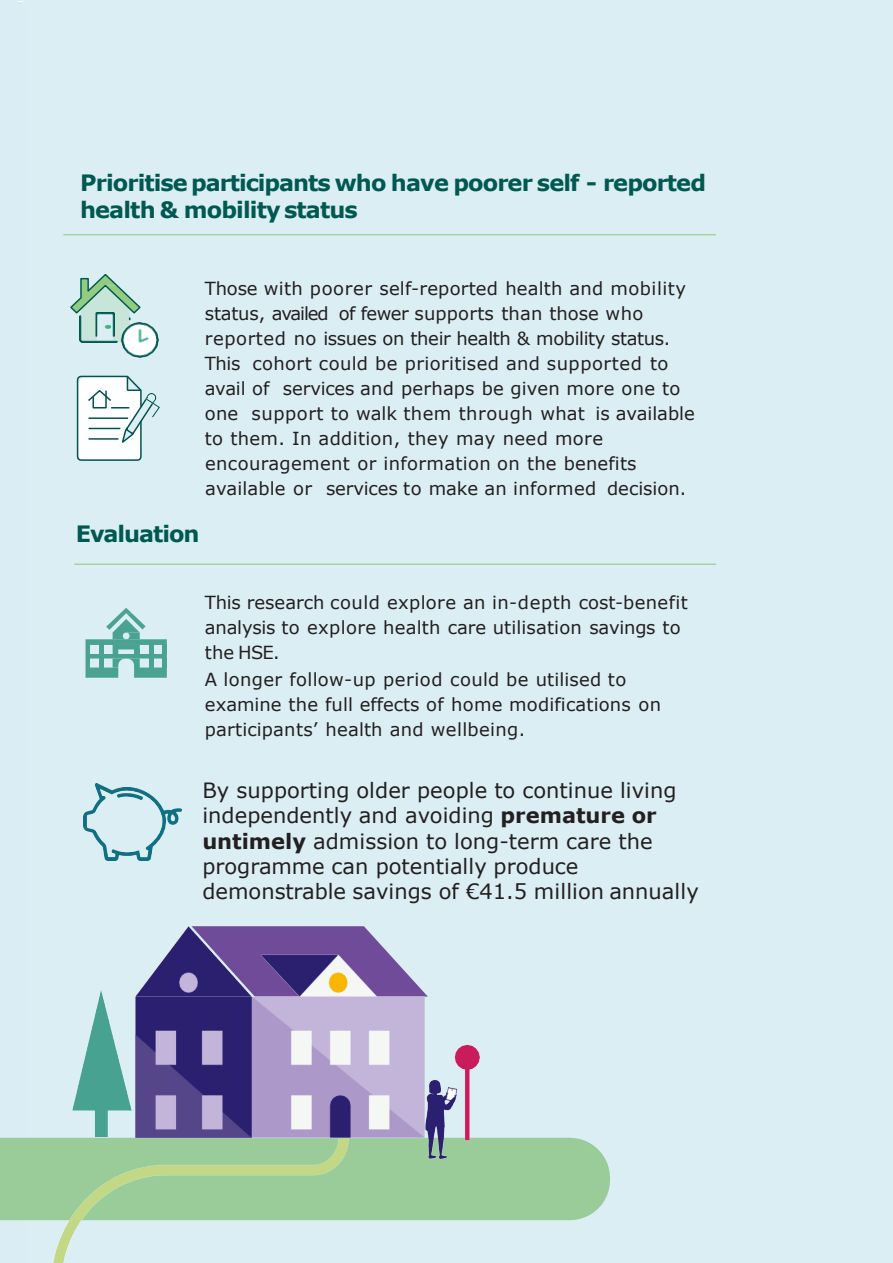
<style>
.page{position:relative;width:893px;height:1263px;background:#fff}
.page>*{position:absolute;margin:0;border:0;box-sizing:border-box;transform-origin:0 0}
.t1{font:700 22.5px/27px "Verdana";letter-spacing:-.04em;color:#005951}
.t2{font:21px/25.2px "Verdana";color:#231f20}
.t3{font:18px/25px "Verdana";letter-spacing:.01em;color:#231f20}
.s1{font-weight:700}
</style>
<div class="page">
<div style="left:23px;top:2px;width:869px;height:1261px;background:#dbeef4"></div>
<hr style="left:74px;top:564px;width:642px;height:1px;background:#93cc80">
<hr style="left:63px;top:234px;width:653px;height:1px;background:#93cc80">
<img style="left:121px;top:322px;width:37px;height:36px">
<svg style="left:70px;top:273px;width:72px;height:68px"></svg>
<img style="left:80px;top:313px;width:38px;height:30px">
<img style="left:156px;top:397px;width:3px;height:16px">
<svg style="left:76px;top:375px;width:80px;height:86px"></svg>
<hr style="left:89px;top:417px;width:39px;height:2px;background:#005350">
<hr style="left:89px;top:428px;width:31px;height:1px;background:#005350">
<hr style="left:89px;top:438px;width:29px;height:2px;background:#005350">
<svg style="left:86px;top:608px;width:81px;height:70px"></svg>
<img style="left:83px;top:783px;width:99px;height:78px">
<div style="left:0;top:2px;width:17px;height:1261px;background:#daedf4"></div>
<div style="left:14px;top:2px;width:12px;height:1260px;background:#daedf4"></div>
<div style="left:0;top:1138px;width:610px;height:82px;background:#9acc9a"></div>
<img style="left:51px;top:926px;width:429px;height:337px">
<p class="t1" style="left:80px;top:169px;width:627px">Prioritise participants who have poorer self - reported health &amp; mobility status</p>
<p class="t3" style="left:205px;top:275px;width:491px">Those with poorer self-reported health and mobility status, availed of fewer supports than those who reported no issues on their health &amp; mobility status.<br>This cohort could be prioritised and supported to avail of services and perhaps be given more one to one support to walk them through what is available to them. In addition, they may need more encouragement or information on the benefits available or services to make an informed decision.</p>
<p class="t1" style="left:76px;top:520px;width:125px">Evaluation</p>
<p class="t3" style="left:205px;top:590px;width:485px">This research could explore an in-depth cost-benefit analysis to explore health care utilisation savings to the HSE.<br>A longer follow-up period could be utilised to examine the full effects of home modifications on participants’ health and wellbeing.</p>
<p class="t2" style="left:202px;top:778px;width:498px">By supporting older people to continue living independently and avoiding <span class="s1">premature or untimely</span> admission to long-term care the programme can potentially produce demonstrable savings of €41.5 million annually</p>
</div>
